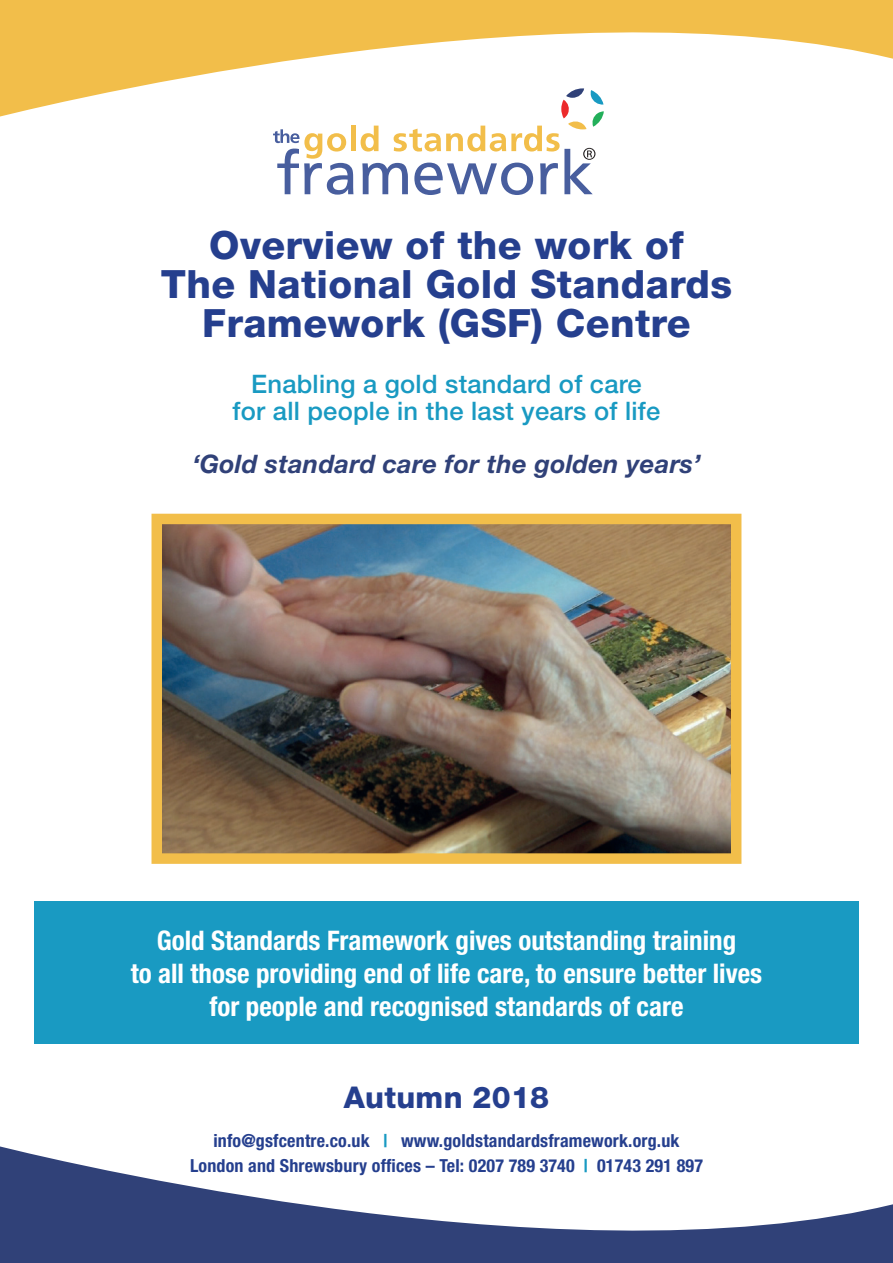
<style>
.page{position:relative;width:893px;height:1263px;background:#fff}
.page>*{position:absolute;margin:0;border:0;box-sizing:border-box;transform-origin:0 0}
.t1{font:800 39px/39px "Helvetica Neue";letter-spacing:.01em;color:#253f8e;text-align:center}
.t2{font:800 30px "Helvetica Neue";letter-spacing:.01em;color:#253f8e}
.t3{font:700 condensed 27px/33px "Helvetica Neue";color:#fff;text-align:center}
.t4{font:500 25.5px/27px "Helvetica Neue";letter-spacing:.01em;color:#199ac2;text-align:center}
.t5{font:italic 700 25.5px "Helvetica Neue";letter-spacing:.01em;color:#304178}
.t6{font:700 condensed 18px/25.5px "Helvetica Neue";letter-spacing:.01em;color:#253f8e;text-align:center}
.s1{color:#199ac2}
</style>
<div class="page">
<svg style="left:0;top:0;width:893px;height:117px;fill:#f2be4a"></svg>
<div style="left:34px;top:901px;width:825px;height:143px;background:#199ac2"></div>
<div style="left:351px;top:126px;width:5px;height:25px;background:#f2be4a"></div>
<svg style="left:273px;top:129px;width:80px;height:66px"></svg>
<svg style="left:361px;top:88px;width:243px;height:107px"></svg>
<svg style="left:0;top:1146px;width:893px;height:117px"></svg>
<img style="left:151px;top:513px;width:591px;height:351px">
<h1 class="t1" style="left:161px;top:225px;width:573px">Overview of the work of<br>The National Gold Standards<br>Framework (GSF) Centre</h1>
<p class="t4" style="left:233px;top:371px;width:429px">Enabling a gold standard of care for all people in the last years of life</p>
<p class="t5" style="left:192px;top:448px;width:509px">‘Gold standard care for the golden years’</p>
<p class="t3" style="left:131px;top:924px;width:633px">Gold Standards Framework gives outstanding training<br>to all those providing end of life care, to ensure better lives for people and recognised standards of care</p>
<p class="t2" style="left:344px;top:1079px;width:207px">Autumn 2018</p>
<p class="t6" style="left:190px;top:1127px;width:514px">info@gsfcentre.co.uk <span class="s1">|</span> www.goldstandardsframework.org.uk<br>London and Shrewsbury offices – Tel: 0207 789 3740 <span class="s1">|</span> 01743 291 897</p>
</div>
